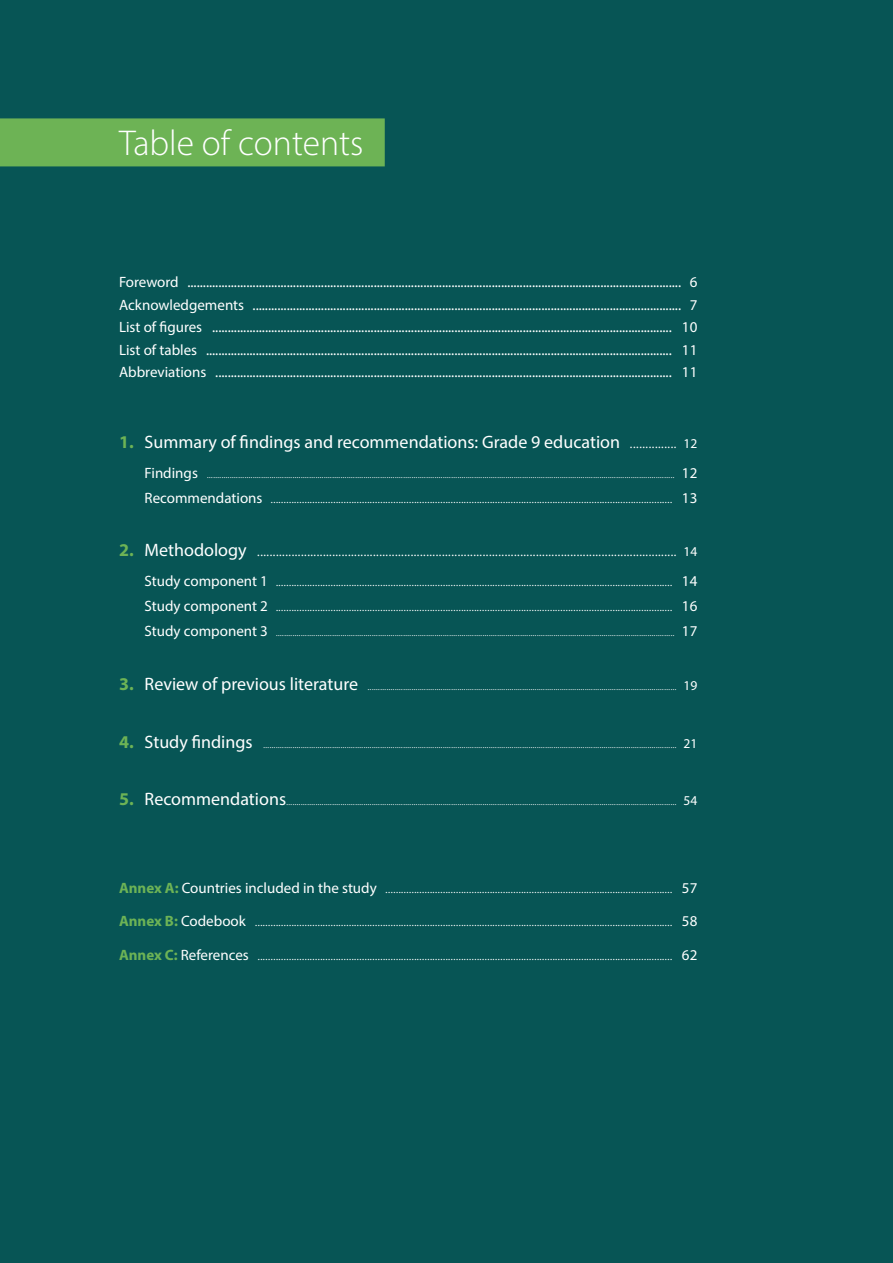
<style>
.page{position:relative;width:893px;height:1263px;background:#075555}
.page>*{position:absolute;margin:0;border:0;box-sizing:border-box;transform-origin:0 0}
.TITLE_1{font:300 36px "Myriad Pro";color:#fff}
.Toc_1{font:300 18px "Myriad Pro";color:#fff}
.Toc_1-2{font:18px "Myriad Pro";color:#fff}
.Toc_0{font:15px "Myriad Pro";color:#fff}
.Toc_2{font:300 15px "Myriad Pro";color:#fff}
.Toc_0-2{font:300 15px "Myriad Pro";color:#fff}
.Toc_1-3{font:300 12px "Myriad Pro";color:#fff}
.Toc_2-2{font:300 12px "Myriad Pro";color:#fff}
.s1{font-weight:700;color:#6db355}
.s2{font-weight:300}
.s3{font-size:13.5px}
.s4{font-weight:400;font-size:15px}
.s5{font-weight:400}
.s6{font-weight:400;font-size:13.5px}
.s7{font-weight:700;font-size:18px;color:#6db355}
.s8{font-weight:400;font-size:18px}
</style>
<div class="page">
<div style="left:0;top:118px;width:385px;height:48px;background:#6db355"></div>
<p class="TITLE_1" style="left:119px;top:121px;width:246px">Table of contents</p>
<p class="Toc_0" style="left:119px;top:273px;width:580px">Foreword ............................................................................................................................................................... 6</p>
<p class="Toc_0" style="left:119px;top:295px;width:580px">Acknowledgements .......................................................................................................................................... 7</p>
<p class="Toc_0" style="left:119px;top:318px;width:580px">List of figures .................................................................................................................................................... 10</p>
<p class="Toc_0" style="left:119px;top:340px;width:580px">List of tables ...................................................................................................................................................... 11</p>
<p class="Toc_0" style="left:119px;top:363px;width:580px">Abbreviations ................................................................................................................................................... 11</p>
<p class="Toc_1-2" style="left:119px;top:431px;width:580px"><span class="s1">1.</span> Summary of findings and recommendations: Grade 9 education <span class="s2">...............</span> <span class="s3">12</span></p>
<p class="Toc_2-2" style="left:145px;top:466px;width:554px"><span class="s4">Findings</span> ................................................................................................................................................................................................................................ <span class="s4">12</span></p>
<p class="Toc_2" style="left:145px;top:489px;width:554px"><span class="s5">Recommendations</span> .......................................................................................................................................................... <span class="s5">13</span></p>
<p class="Toc_1" style="left:119px;top:539px;width:580px"><span class="s1">2.</span> <span class="s5">Methodology</span> ...................................................................................................................................... <span class="s6">14</span></p>
<p class="Toc_2" style="left:145px;top:572px;width:554px"><span class="s5">Study component 1</span> ........................................................................................................................................................ <span class="s5">14</span></p>
<p class="Toc_2" style="left:145px;top:597px;width:554px"><span class="s5">Study component 2</span> ........................................................................................................................................................ <span class="s5">16</span></p>
<p class="Toc_2-2" style="left:145px;top:625px;width:554px"><span class="s4">Study component 3</span> ............................................................................................................................................................................................... <span class="s4">17</span></p>
<p class="Toc_1-3" style="left:119px;top:679px;width:580px"><span class="s7">3.</span> <span class="s8">Review of previous literature</span> .................................................................................................................................................... <span class="s6">19</span></p>
<p class="Toc_1-3" style="left:119px;top:736px;width:580px"><span class="s7">4.</span> <span class="s8">Study findings</span> ...................................................................................................................................................................................................... <span class="s6">21</span></p>
<p class="Toc_1-3" style="left:119px;top:794px;width:580px"><span class="s7">5.</span> <span class="s8">Recommendations</span>........................................................................................................................................................................................... <span class="s6">54</span></p>
<p class="Toc_0-2" style="left:119px;top:879px;width:580px"><span class="s1">Annex A:</span> <span class="s5">Countries included in the study</span> .............................................................................................................. <span class="s5">57</span></p>
<p class="Toc_0-2" style="left:119px;top:912px;width:580px"><span class="s1">Annex B:</span> <span class="s5">Codebook</span> ................................................................................................................................................................ <span class="s5">58</span></p>
<p class="Toc_0-2" style="left:119px;top:946px;width:580px"><span class="s1">Annex C:</span> <span class="s5">References</span> ............................................................................................................................................................... <span class="s5">62</span></p>
</div>
